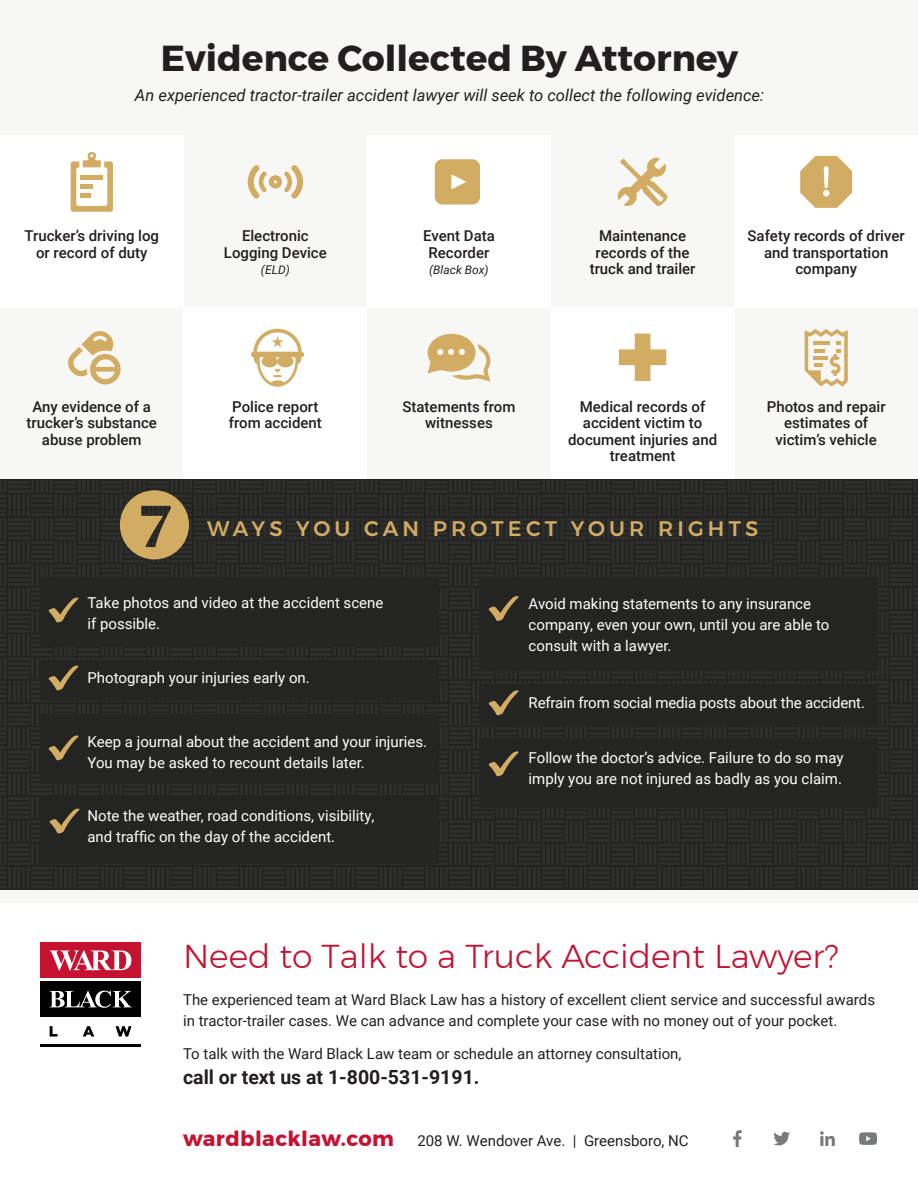
<style>
.page{position:relative;width:918px;height:1188px;background:#fff}
.page>*{position:absolute;margin:0;border:0;box-sizing:border-box;transform-origin:0 0}
.t1{font:700 36px "Montserrat";color:#231f20}
.t2{font:300 33px "Montserrat";color:#c41230}
.t3{font:500 21px "Montserrat";letter-spacing:.2em;color:#d2ac63}
.t4{font:700 21px "Montserrat";letter-spacing:.02em;color:#c41230}
.t5{font:700 19.5px "Roboto";color:#231f20}
.t6{font:italic 16.5px "Roboto";color:#231f20}
.t7{font:15px/21px "Roboto";color:#fff}
.t8{font:500 15px/16.5px "Roboto";color:#231f20;text-align:center}
.t9{font:15px/21px "Roboto";color:#231f20}
.t10{font:italic 12px "Roboto";color:#231f20}
</style>
<div class="page">
<div style="left:0;top:0;width:918px;height:903px;background:#f7f7f6"></div>
<div style="left:551px;top:307px;width:183px;height:172px;background:#fff"></div>
<div style="left:184px;top:307px;width:183px;height:172px;background:#fff"></div>
<div style="left:367px;top:135px;width:184px;height:172px;background:#fff"></div>
<div style="left:0;top:135px;width:184px;height:172px;background:#fff"></div>
<div style="left:734px;top:135px;width:184px;height:172px;background:#fff"></div>
<svg style="left:800px;top:156px;width:52px;height:52px"></svg>
<svg style="left:248px;top:165px;width:55px;height:34px"></svg>
<svg style="left:251px;top:329px;width:53px;height:58px"></svg>
<svg style="left:68px;top:331px;width:53px;height:53px"></svg>
<svg style="left:805px;top:329px;width:43px;height:58px"></svg>
<svg style="left:619px;top:334px;width:47px;height:47px"></svg>
<svg style="left:428px;top:334px;width:62px;height:48px"></svg>
<svg style="left:435px;top:159px;width:45px;height:46px;background:#d6b371"></svg>
<svg style="left:71px;top:152px;width:42px;height:60px"></svg>
<hr style="left:80px;top:194px;width:11px;height:4px;background:#d2ac63">
<div style="left:80px;top:175px;width:23px;height:5px;background:#d2ac63"></div>
<hr style="left:80px;top:185px;width:13px;height:4px;background:#d2ac63">
<svg style="left:617px;top:158px;width:51px;height:48px"></svg>
<img style="left:0;top:480px;width:918px;height:410px">
<div style="left:479px;top:738px;width:399px;height:69px;background:#242423"></div>
<div style="left:479px;top:577px;width:399px;height:93px;background:#242423"></div>
<div style="left:479px;top:684px;width:399px;height:41px;background:#242423"></div>
<div style="left:40px;top:714px;width:399px;height:70px;background:#242423"></div>
<div style="left:40px;top:577px;width:399px;height:69px;background:#242423"></div>
<div style="left:40px;top:660px;width:399px;height:41px;background:#242423"></div>
<svg style="left:48px;top:598px;width:31px;height:24px"></svg>
<svg style="left:48px;top:666px;width:31px;height:24px"></svg>
<svg style="left:48px;top:735px;width:31px;height:25px"></svg>
<div style="left:40px;top:797px;width:399px;height:67px;background:#242423"></div>
<svg style="left:488px;top:596px;width:31px;height:25px"></svg>
<svg style="left:488px;top:690px;width:31px;height:25px"></svg>
<svg style="left:488px;top:751px;width:31px;height:25px"></svg>
<svg style="left:49px;top:809px;width:31px;height:24px"></svg>
<svg style="left:120px;top:490px;width:69px;height:69px;background:#9c8250"></svg>
<svg style="left:733px;top:1130px;width:9px;height:17px"></svg>
<svg style="left:820px;top:1131px;width:15px;height:15px"></svg>
<svg style="left:774px;top:1132px;width:16px;height:13px"></svg>
<svg style="left:859px;top:1132px;width:18px;height:13px"></svg>
<div style="left:40px;top:942px;width:101px;height:36px;background:#c41230"></div>
<div style="left:40px;top:981px;width:101px;height:36px;background:#000"></div>
<svg style="left:50px;top:950px;width:81px;height:21px"></svg>
<svg style="left:50px;top:991px;width:82px;height:17px"></svg>
<hr style="left:40px;top:1044px;width:101px;height:3px;background:#000">
<svg style="left:50px;top:1026px;width:8px;height:11px"></svg>
<svg style="left:83px;top:1026px;width:11px;height:11px"></svg>
<svg style="left:116px;top:1026px;width:16px;height:11px"></svg>
<p class="t1" style="left:161px;top:29px;width:579px">Evidence Collected By Attorney</p>
<p class="t6" style="left:135px;top:84px;width:631px">An experienced tractor-trailer accident lawyer will seek to collect the following evidence:</p>
<p class="t8" style="left:24px;top:227px;width:136px">Trucker’s driving log or record of duty</p>
<p class="t8" style="left:590px;top:227px;width:107px">Maintenance records of the truck and trailer</p>
<p class="t8" style="left:224px;top:227px;width:104px">Electronic<br>Logging Device</p>
<p class="t10" style="left:261px;top:261px;width:30px">(ELD)</p>
<p class="t8" style="left:423px;top:227px;width:73px">Event Data<br>Recorder</p>
<p class="t10" style="left:429px;top:261px;width:61px">(Black Box)</p>
<p class="t8" style="left:748px;top:227px;width:159px">Safety records of driver and transportation company</p>
<p class="t8" style="left:27px;top:398px;width:132px">Any evidence of a trucker’s substance abuse problem</p>
<p class="t8" style="left:767px;top:398px;width:120px">Photos and repair estimates of victim’s vehicle</p>
<p class="t8" style="left:402px;top:398px;width:115px">Statements from witnesses</p>
<p class="t8" style="left:568px;top:398px;width:151px">Medical records of accident victim to document injuries and treatment</p>
<p class="t8" style="left:229px;top:398px;width:95px;text-align:left">Police report from accident</p>
<p class="t3" style="left:207px;top:512px;width:553px">WAYS YOU CAN PROTECT YOUR RIGHTS</p>
<p class="t7" style="left:87px;top:592px;width:297px">Take photos and video at the accident scene if possible.</p>
<p class="t7" style="left:87px;top:667px;width:224px">Photograph your injuries early on.</p>
<p class="t7" style="left:87px;top:731px;width:341px">Keep a journal about the accident and your injuries.<br>You may be asked to recount details later.</p>
<p class="t7" style="left:87px;top:805px;width:288px">Note the weather, road conditions, visibility, and traffic on the day of the accident.</p>
<p class="t7" style="left:529px;top:592px;width:302px">Avoid making statements to any insurance company, even your own, until you are able to consult with a lawyer.</p>
<p class="t7" style="left:529px;top:691px;width:338px">Refrain from social media posts about the accident.</p>
<p class="t7" style="left:529px;top:747px;width:316px">Follow the doctor’s advice. Failure to do so may imply you are not injured as badly as you claim.</p>
<p class="t2" style="left:183px;top:931px;width:657px">Need to Talk to a Truck Accident Lawyer?</p>
<p class="t9" style="left:183px;top:989px;width:694px">The experienced team at Ward Black Law has a history of excellent client service and successful awards in tractor-trailer cases. We can advance and complete your case with no money out of your pocket.</p>
<p class="t9" style="left:183px;top:1043px;width:500px">To talk with the Ward Black Law team or schedule an attorney consultation,</p>
<p class="t5" style="left:183px;top:1064px;width:298px">call or text us at 1-800-531-9191.</p>
<p class="t4" style="left:183px;top:1121px;width:212px">wardblacklaw.com</p>
<p class="t9" style="left:417px;top:1129px;width:273px">208 W. Wendover Ave. | Greensboro, NC</p>
</div>
